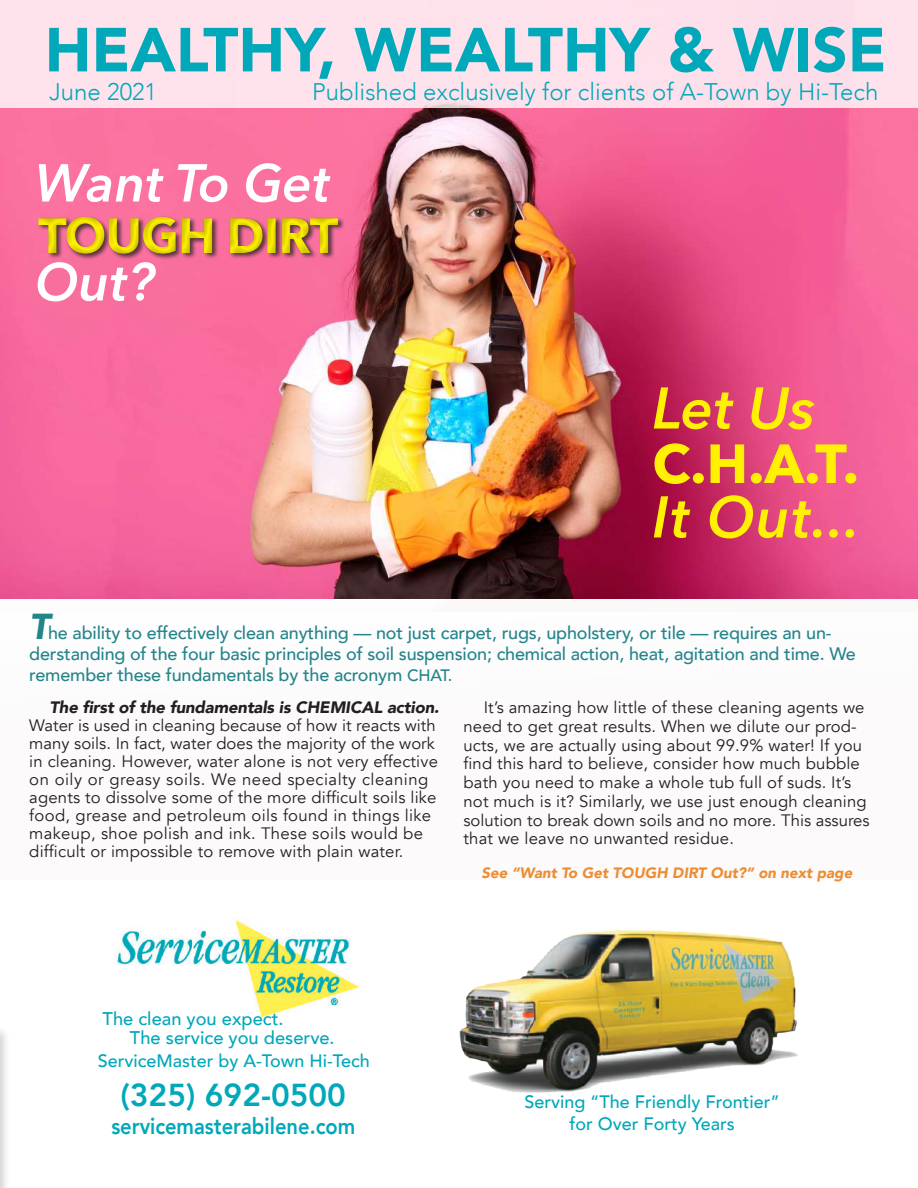
<style>
.page{position:relative;width:918px;height:1188px;background:#fff}
.page>*{position:absolute;margin:0;border:0;box-sizing:border-box;transform-origin:0 0}
.t1{font:900 61.5px "Avenir";color:#00a8b9}
.t2{font:italic 600 58.05px "Avenir Next";letter-spacing:.01em;color:#fff101}
.t3{font:700 54.45px "Avenir Next";color:#fff101}
.t4{font:italic 600 52.8px/99px "Avenir Next";color:#fff}
.t5{font:700 49.5px "Avenir Next";letter-spacing:-.02em;color:#fff101}
.t6{font:800 31.65px "Avenir";color:#00a8b9}
.t7{font:300 24px "Avenir";color:#00a8b9}
.t8{font:800 22.8px "Avenir";color:#00a8b9;scale:.88 1}
.t9{font:500 18.3px/18.3px "Avenir";color:#00a8b9}
.t10{font:500 18px/21px "Avenir";letter-spacing:-.01em;color:#23848a}
.t11{font:500 18px/21.6px "Avenir";color:#00a8b9;text-align:center}
.t12{font:16.5px/18px "Avenir";letter-spacing:.01em;color:#231f20}
.t13{font:italic 900 16.5px "Avenir";letter-spacing:-.01em;color:#231f20}
.t14{font:italic 900 15px "Avenir";color:#ec8d31}
.s1{font-weight:900;font-style:italic;font-size:36px}
.s2{font-size:16.5px}
</style>
<div class="page">
<div style="left:0;top:598px;width:918px;height:282px;background:#fcfafb"></div>
<img style="left:0;top:108px;width:918px;height:490px">
<div style="left:29px;top:205px;width:319px;height:61px;background:#231f20;opacity:.27"></div>
<img style="left:115px;top:920px;width:245px;height:98px">
<img style="left:459px;top:930px;width:339px;height:170px">
<div style="left:0;top:1025px;width:10px;height:163px;background:#231f20;opacity:.25"></div>
<svg style="left:0;top:1031px;width:1px;height:157px"></svg>
<div style="left:0;top:0;width:918px;height:108px;background:#fee2ec"></div>
<h1 class="t1" style="left:45px;top:-3px;width:843px">HEALTHY, WEALTHY &amp; WISE</h1>
<h3 class="t7" style="left:49px;top:77px;width:109px">June 2021</h3>
<h3 class="t7" style="left:312px;top:77px;width:568px">Published exclusively for clients of A-Town by Hi-Tech</h3>
<h3 class="t4" style="left:35px;top:132px;width:297px">Want To Get<br>Out?</h3>
<h3 class="t5" style="left:38px;top:193px;width:302px">TOUGH DIRT</h3>
<h2 class="t2" style="left:652px;top:359px;width:164px">Let Us</h2>
<h3 class="t3" style="left:652px;top:417px;width:208px">C.H.A.T.</h3>
<h2 class="t2" style="left:652px;top:467px;width:209px">It Out...</h2>
<p class="t10" style="left:29px;top:621px;width:828px"><span class="s1">T</span>he ability to effectively clean anything — not just carpet, rugs, upholstery, or tile — requires an un&shy;derstanding of the four basic principles of soil suspension; chemical action, heat, agitation and time. We remember these fundamentals by the acronym <span class="s2">CHAT.</span></p>
<p class="t13" style="left:50px;top:694px;width:391px">The first of the fundamentals is CHEMICAL action.</p>
<p class="t12" style="left:29px;top:717px;width:410px">Water is used in cleaning because of how it reacts with many soils. In fact, water does the majority of the work in cleaning. However, water alone is not very effective on oily or greasy soils. We need specialty cleaning agents to dissolve some of the more difficult soils like food, grease and petroleum oils found in things like makeup, shoe polish and ink. These soils would be difficult or impossible to remove with plain water.</p>
<p class="t12" style="left:463px;top:698px;width:408px;line-height:18.8px;text-indent:20px">It’s amazing how little of these cleaning agents we need to get great results. When we dilute our prod&shy;ucts, we are actually using about 99.9% water! If you find this hard to believe, consider how much bubble bath you need to make a whole tub full of suds. It’s not much is it? Similarly, we use just enough cleaning solution to break down soils and no more. This assures that we leave no unwanted residue.</p>
<p class="t14" style="left:482px;top:861px;width:372px">See “Want To Get TOUGH DIRT Out?” on next page</p>
<p class="t9" style="left:130px;top:1009px;width:206px;text-indent:-27px">The clean you expect.<br>The service you deserve.</p>
<h3 class="t6" style="left:121px;top:1071px;width:227px">(325) 692-0500</h3>
<h3 class="t8" style="left:111px;top:1108px;width:279px">servicemasterabilene.com</h3>
<p class="t11" style="left:98px;top:1049px;width:274px">ServiceMaster by A-Town Hi-Tech</p>
<p class="t11" style="left:524px;top:1090px;width:257px">Serving “The Friendly Frontier” for Over Forty Years</p>
</div>
